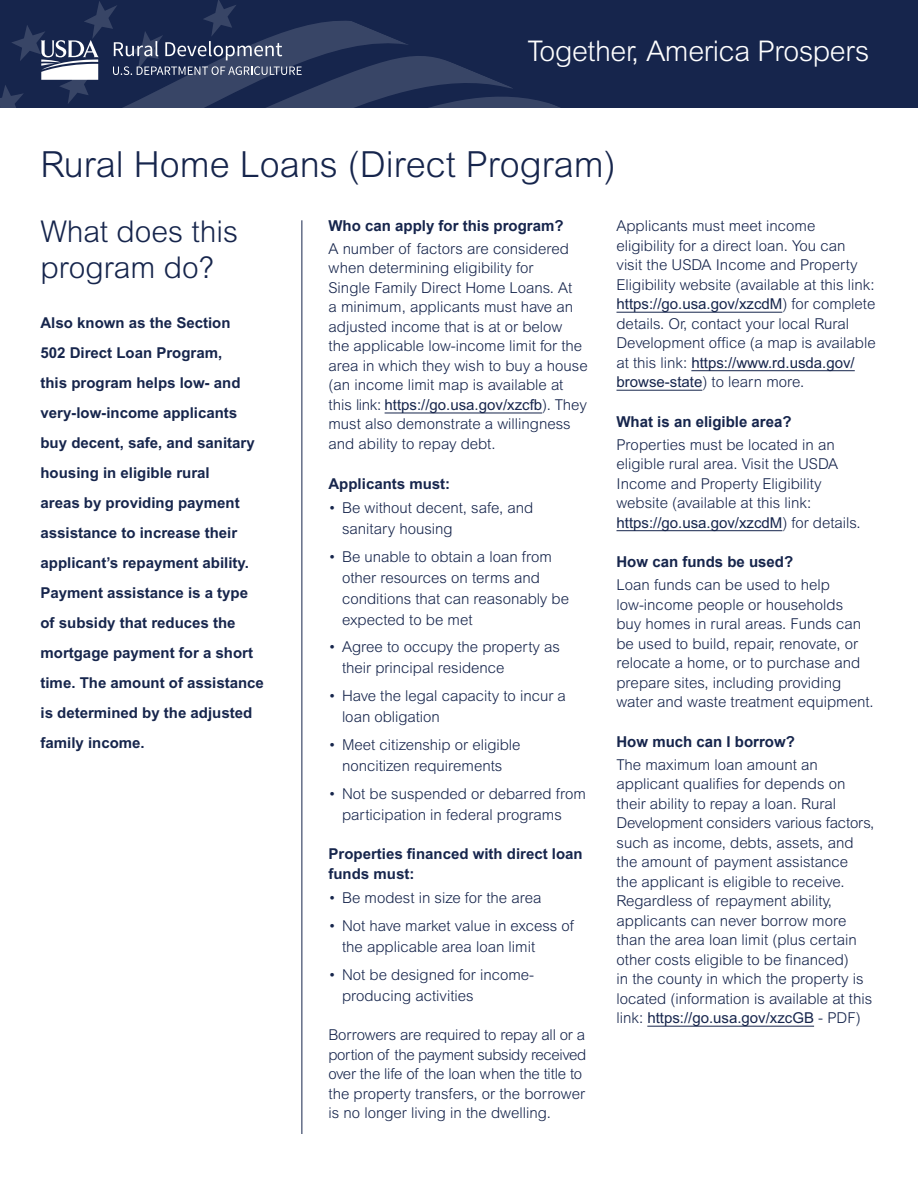
<style>
.page{position:relative;width:918px;height:1188px;background:#fff}
.page>*{position:absolute;margin:0;border:0;box-sizing:border-box;transform-origin:0 0}
.t1{font:300 36px "Arial MT Std";color:#16254c}
.t2{font:300 30px/36px "Arial MT Std";color:#16254c}
.Tagline{font:300 28.5px "Arial MT Std";letter-spacing:-.015em;color:#fff}
.BP_last{font:300 15px/19.5px "Arial MT Std";color:#16254c}
.t3{font:700 15px/30px "Arial MT Std";color:#16254c}
.H3_Next{font:700 15px "Arial";color:#16254c}
.s1{font-weight:400}
</style>
<div class="page">
<div style="left:0;top:0;width:918px;height:108px;background:#16254c"></div>
<svg style="left:0;top:0;width:560px;height:108px"></svg>
<hr style="left:302px;top:220px;width:1px;height:914px;background:#16254c">
<hr style="left:385px;top:413px;width:157px;height:1px;background:#16254c">
<hr style="left:616px;top:312px;width:166px;height:1px;background:#16254c">
<hr style="left:691px;top:370px;width:164px;height:1px;background:#16254c">
<hr style="left:616px;top:390px;width:86px;height:1px;background:#16254c">
<hr style="left:616px;top:530px;width:166px;height:1px;background:#16254c">
<hr style="left:647px;top:1026px;width:167px;height:1px;background:#16254c">
<p class="Tagline" style="left:528px;top:35px;width:344px">Together, America Prospers</p>
<h1 class="t1" style="left:40px;top:144px;width:577px">Rural Home Loans (Direct Program)</h1>
<h2 class="t2" style="left:40px;top:214px;width:199px">What does this program do?</h2>
<p class="t3" style="left:40px;top:308px;width:225px">Also known as the Section<br>502 Direct Loan Program,<br>this program helps low- and very-low-income applicants buy decent, safe, and sanitary housing in eligible rural<br>areas by providing payment assistance to increase their applicant’s repayment ability.<br>Payment assistance is a type of subsidy that reduces the mortgage payment for a short time. The amount of assistance is determined by the adjusted family income.</p>
<h3 class="H3_Next" style="left:328px;top:216px;width:237px">Who can apply for this program?</h3>
<p class="BP_last" style="left:328px;top:239px;width:261px">A number of factors are considered when determining eligibility for<br>Single Family Direct Home Loans. At<br>a minimum, applicants must have an adjusted income that is at or below<br>the applicable low-income limit for the area in which they wish to buy a house (an income limit map is available at this link: <span class="s1">https://go.usa.gov/xzcfb</span>). They must also demonstrate a willingness and ability to repay debt.</p>
<p class="t3" style="left:328px;top:468px;width:123px">Applicants must:</p>
<p class="BP_last" style="left:342px;top:497px;width:193px;line-height:21px;text-indent:-14px">• Be without decent, safe, and sanitary housing</p>
<p class="BP_last" style="left:342px;top:546px;width:229px;line-height:21px;text-indent:-14px">• Be unable to obtain a loan from other resources on terms and conditions that can reasonably be expected to be met</p>
<p class="BP_last" style="left:342px;top:637px;width:220px;line-height:21px;text-indent:-14px">• Agree to occupy the property as their principal residence</p>
<p class="BP_last" style="left:342px;top:685px;width:225px;line-height:21px;text-indent:-14px">• Have the legal capacity to incur a loan obligation</p>
<p class="BP_last" style="left:328px;top:734px;width:194px;line-height:21px;text-align:center">• Meet citizenship or eligible noncitizen requirements</p>
<p class="BP_last" style="left:342px;top:783px;width:245px;line-height:21px;text-indent:-14px">• Not be suspended or debarred from participation in federal programs</p>
<p class="t3" style="left:328px;top:844px;width:256px;line-height:19.5px">Properties financed with direct loan funds must:</p>
<p class="BP_last" style="left:328px;top:888px;width:214px">• Be modest in size for the area</p>
<p class="BP_last" style="left:342px;top:915px;width:234px;line-height:21px;text-indent:-14px">• Not have market value in excess of the applicable area loan limit</p>
<p class="BP_last" style="left:342px;top:964px;width:194px;line-height:21px;text-indent:-14px">• Not be designed for income&shy;producing activities</p>
<p class="BP_last" style="left:328px;top:1025px;width:259px">Borrowers are required to repay all or a portion of the payment subsidy received over the life of the loan when the title to the property transfers, or the borrower is no longer living in the dwelling.</p>
<p class="BP_last" style="left:616px;top:216px;width:261px">Applicants must meet income eligibility for a direct loan. You can<br>visit the USDA Income and Property Eligibility website (available at this link: <span class="s1">https://go.usa.gov/xzcdM</span>) for complete details. Or, contact your local Rural Development office (a map is available at this link: <span class="s1">https://www.rd.usda.gov/ browse-state</span>) to learn more.</p>
<h3 class="H3_Next" style="left:616px;top:412px;width:177px">What is an eligible area?</h3>
<p class="BP_last" style="left:616px;top:435px;width:246px">Properties must be located in an eligible rural area. Visit the USDA Income and Property Eligibility website (available at this link: <span class="s1">https://go.usa.gov/xzcdM</span>) for details.</p>
<h3 class="H3_Next" style="left:616px;top:552px;width:178px">How can funds be used?</h3>
<p class="BP_last" style="left:616px;top:575px;width:259px">Loan funds can be used to help low-income people or households<br>buy homes in rural areas. Funds can be used to build, repair, renovate, or relocate a home, or to purchase and prepare sites, including providing water and waste treatment equipment.</p>
<h3 class="H3_Next" style="left:616px;top:732px;width:180px">How much can I borrow?</h3>
<p class="BP_last" style="left:616px;top:755px;width:259px">The maximum loan amount an applicant qualifies for depends on their ability to repay a loan. Rural Development considers various factors, such as income, debts, assets, and the amount of payment assistance<br>the applicant is eligible to receive.<br>Regardless of repayment ability, applicants can never borrow more than the area loan limit (plus certain other costs eligible to be financed)<br>in the county in which the property is located (information is available at this link: <span class="s1">https://go.usa.gov/xzcGB</span> - PDF)</p>
</div>
